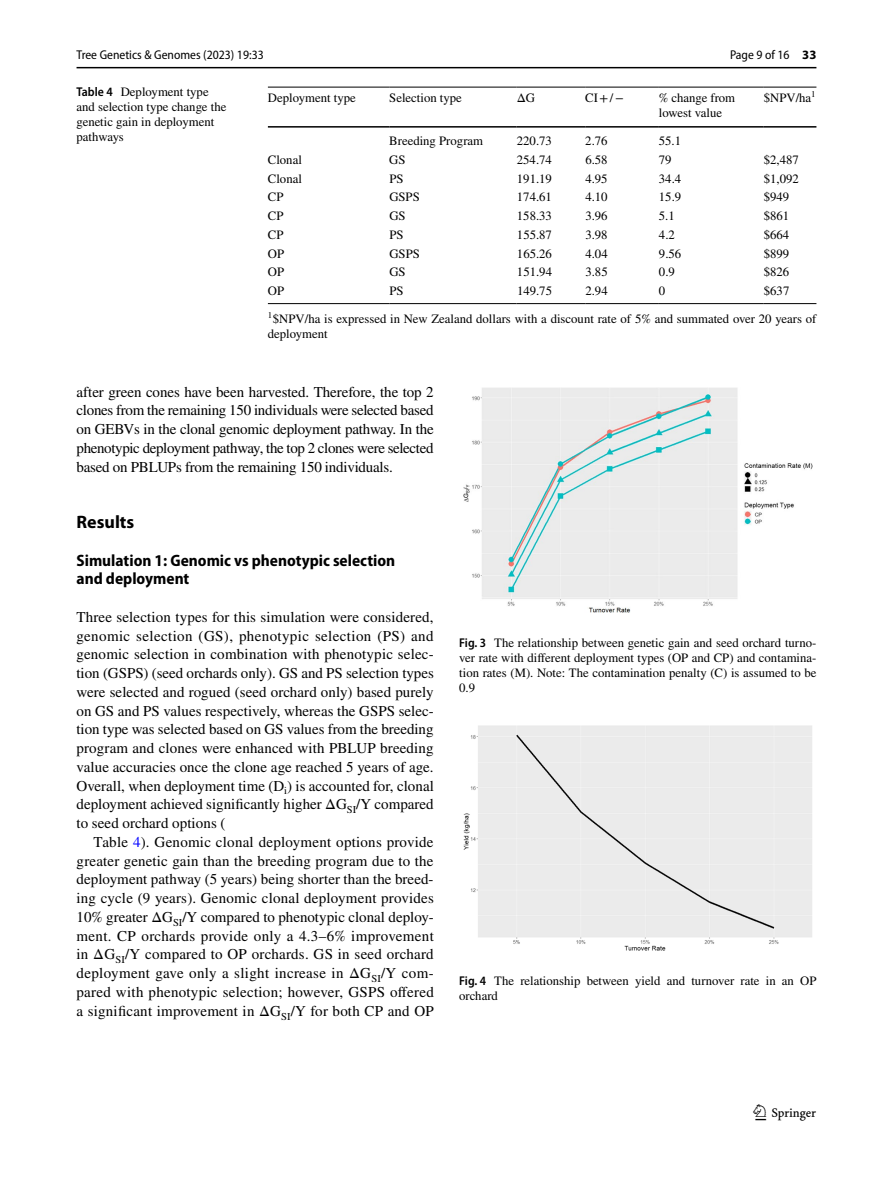
<style>
.page{position:relative;width:893px;height:1187px;background:#fff}
.page>*{position:absolute;margin:0;border:0;box-sizing:border-box;transform-origin:0 0}
.t1{font:22.5px "Springnew Regular 3";color:#000}
.t2{font:700 18px "Myriad Pro";color:#000}
.t3{font:700 semi-condensed 16.5px/18.8px "Myriad Pro";color:#000}
.t4{font:15px/18.8px "STIX";color:#000;text-align:justify}
.t5{font:12.75px/15px "STIX";color:#000}
.t6{font:semi-condensed 12.75px "Myriad Pro";color:#000}
.s1{font-weight:700;font-stretch:normal}
.s2{font-family:"Myriad Pro";font-weight:600;font-stretch:semi-condensed}
.s3{color:#00f}
</style>
<div class="page">
<hr style="left:77px;top:67px;width:739px;height:1px;background:#000">
<hr style="left:268px;top:87px;width:121px;height:1px;background:#000">
<hr style="left:268px;top:126px;width:121px;height:2px;background:#000">
<hr style="left:389px;top:87px;width:128px;height:1px;background:#000">
<hr style="left:389px;top:126px;width:128px;height:2px;background:#000">
<hr style="left:517px;top:87px;width:68px;height:1px;background:#000">
<hr style="left:517px;top:126px;width:68px;height:2px;background:#000">
<hr style="left:585px;top:87px;width:74px;height:1px;background:#000">
<hr style="left:585px;top:126px;width:74px;height:2px;background:#000">
<hr style="left:659px;top:87px;width:105px;height:1px;background:#000">
<hr style="left:659px;top:126px;width:105px;height:2px;background:#000">
<hr style="left:764px;top:87px;width:52px;height:1px;background:#000">
<hr style="left:764px;top:126px;width:52px;height:2px;background:#000">
<hr style="left:268px;top:303px;width:121px;height:1px;background:#000">
<hr style="left:389px;top:303px;width:128px;height:1px;background:#000">
<hr style="left:517px;top:303px;width:68px;height:1px;background:#000">
<hr style="left:585px;top:303px;width:74px;height:1px;background:#000">
<hr style="left:659px;top:303px;width:105px;height:1px;background:#000">
<hr style="left:764px;top:303px;width:52px;height:1px;background:#000">
<img style="left:463px;top:388px;width:349px;height:224px">
<img style="left:463px;top:725px;width:349px;height:225px">
<p class="t6" style="left:77px;top:48px;width:189px">Tree Genetics &amp; Genomes (2023) 19:33</p>
<p class="t6" style="left:730px;top:48px;width:88px">Page 9 of 16 <span class="s1">33</span></p>
<p class="t5" style="left:77px;top:85px;width:151px"><span class="s2">Table 4</span> Deployment type and selection type change the genetic gain in deployment pathways</p>
<p class="t5" style="left:268px;top:91px;width:89px">Deployment type</p>
<p class="t5" style="left:389px;top:91px;width:74px">Selection type</p>
<p class="t5" style="left:517px;top:91px;width:20px">ΔG</p>
<p class="t5" style="left:585px;top:91px;width:40px">CI+/−</p>
<p class="t5" style="left:659px;top:91px;width:78px">% change from lowest value</p>
<p class="t5" style="left:764px;top:91px;width:53px">$NPV/ha<sup>1</sup></p>
<p class="t5" style="left:389px;top:134px;width:95px">Breeding Program</p>
<p class="t5" style="left:517px;top:134px;width:37px">220.73</p>
<p class="t5" style="left:585px;top:134px;width:24px">2.76</p>
<p class="t5" style="left:659px;top:134px;width:24px">55.1</p>
<p class="t5" style="left:268px;top:153px;width:36px">Clonal</p>
<p class="t5" style="left:389px;top:153px;width:18px">GS</p>
<p class="t5" style="left:517px;top:153px;width:37px">254.74</p>
<p class="t5" style="left:585px;top:153px;width:24px">6.58</p>
<p class="t5" style="left:659px;top:153px;width:14px">79</p>
<p class="t5" style="left:764px;top:153px;width:37px">$2,487</p>
<p class="t5" style="left:268px;top:172px;width:36px">Clonal</p>
<p class="t5" style="left:389px;top:172px;width:16px">PS</p>
<p class="t5" style="left:517px;top:172px;width:37px">191.19</p>
<p class="t5" style="left:585px;top:172px;width:24px">4.95</p>
<p class="t5" style="left:659px;top:172px;width:24px">34.4</p>
<p class="t5" style="left:764px;top:172px;width:37px">$1,092</p>
<p class="t5" style="left:268px;top:190px;width:17px">CP</p>
<p class="t5" style="left:389px;top:190px;width:32px">GSPS</p>
<p class="t5" style="left:517px;top:190px;width:37px">174.61</p>
<p class="t5" style="left:585px;top:190px;width:24px">4.10</p>
<p class="t5" style="left:659px;top:190px;width:24px">15.9</p>
<p class="t5" style="left:764px;top:190px;width:27px">$949</p>
<p class="t5" style="left:268px;top:209px;width:17px">CP</p>
<p class="t5" style="left:389px;top:209px;width:18px">GS</p>
<p class="t5" style="left:517px;top:209px;width:37px">158.33</p>
<p class="t5" style="left:585px;top:209px;width:24px">3.96</p>
<p class="t5" style="left:659px;top:209px;width:17px">5.1</p>
<p class="t5" style="left:764px;top:209px;width:27px">$861</p>
<p class="t5" style="left:268px;top:228px;width:17px">CP</p>
<p class="t5" style="left:389px;top:228px;width:16px">PS</p>
<p class="t5" style="left:517px;top:228px;width:37px">155.87</p>
<p class="t5" style="left:585px;top:228px;width:24px">3.98</p>
<p class="t5" style="left:659px;top:228px;width:17px">4.2</p>
<p class="t5" style="left:764px;top:228px;width:27px">$664</p>
<p class="t5" style="left:268px;top:246px;width:18px">OP</p>
<p class="t5" style="left:389px;top:246px;width:32px">GSPS</p>
<p class="t5" style="left:517px;top:246px;width:37px">165.26</p>
<p class="t5" style="left:585px;top:246px;width:24px">4.04</p>
<p class="t5" style="left:659px;top:246px;width:24px">9.56</p>
<p class="t5" style="left:764px;top:246px;width:27px">$899</p>
<p class="t5" style="left:268px;top:265px;width:18px">OP</p>
<p class="t5" style="left:389px;top:265px;width:18px">GS</p>
<p class="t5" style="left:517px;top:265px;width:37px">151.94</p>
<p class="t5" style="left:585px;top:265px;width:24px">3.85</p>
<p class="t5" style="left:659px;top:265px;width:17px">0.9</p>
<p class="t5" style="left:764px;top:265px;width:27px">$826</p>
<p class="t5" style="left:268px;top:284px;width:18px">OP</p>
<p class="t5" style="left:389px;top:284px;width:16px">PS</p>
<p class="t5" style="left:517px;top:284px;width:37px">149.75</p>
<p class="t5" style="left:585px;top:284px;width:24px">2.94</p>
<p class="t5" style="left:659px;top:284px;width:8px">0</p>
<p class="t5" style="left:764px;top:284px;width:27px">$637</p>
<p class="t5" style="left:268px;top:312px;width:550px"><sup>1</sup>$NPV/ha is expressed in New Zealand dollars with a discount rate of 5% and summated over 20 years of deployment</p>
<p class="t4" style="left:77px;top:383px;width:359px">after green cones have been harvested. Therefore, the top 2 clones from the remaining 150 individuals were selected based on GEBVs in the clonal genomic deployment pathway. In the phenotypic deployment pathway, the top 2 clones were selected based on PBLUPs from the remaining 150 individuals.</p>
<p class="t2" style="left:77px;top:510px;width:59px">Results</p>
<p class="t3" style="left:77px;top:550px;width:320px">Simulation 1: Genomic vs phenotypic selection and deployment</p>
<p class="t4" style="left:77px;top:608px;width:359px">Three selection types for this simulation were considered, genomic selection (GS), phenotypic selection (PS) and genomic selection in combination with phenotypic selec&shy;tion (GSPS) (seed orchards only). GS and PS selection types were selected and rogued (seed orchard only) based purely on GS and PS values respectively, whereas the GSPS selec&shy;tion type was selected based on GS values from the breeding program and clones were enhanced with PBLUP breeding value accuracies once the clone age reached 5 years of age.<br>Overall, when deployment time (D<sub>i</sub>) is accounted for, clonal deployment achieved significantly higher ΔG<sub>SI</sub>/Y compared to seed orchard options (</p>
<p class="t4" style="left:77px;top:833px;width:359px;text-indent:17px">Table <span class="s3">4</span>). Genomic clonal deployment options provide greater genetic gain than the breeding program due to the deployment pathway (5 years) being shorter than the breed&shy;ing cycle (9 years). Genomic clonal deployment provides 10% greater ΔG<sub>SI</sub>/Y compared to phenotypic clonal deploy&shy;ment. CP orchards provide only a 4.3–6% improvement in ΔG<sub>SI</sub>/Y compared to OP orchards. GS in seed orchard deployment gave only a slight increase in ΔG<sub>SI</sub>/Y com&shy;pared with phenotypic selection; however, GSPS offered a significant improvement in ΔG<sub>SI</sub>/Y for both CP and OP</p>
<p class="t5" style="left:459px;top:636px;width:359px;text-align:justify"><span class="s2">Fig. 3</span> The relationship between genetic gain and seed orchard turno&shy;ver rate with different deployment types (OP and CP) and contamina&shy;tion rates (M). Note: The contamination penalty (C) is assumed to be 0.9</p>
<p class="t5" style="left:459px;top:974px;width:359px"><span class="s2">Fig. 4</span> The relationship between yield and turnover rate in an OP orchard</p>
<h1 class="t1" style="left:755px;top:1104px;width:62px">1 3</h1>
</div>
